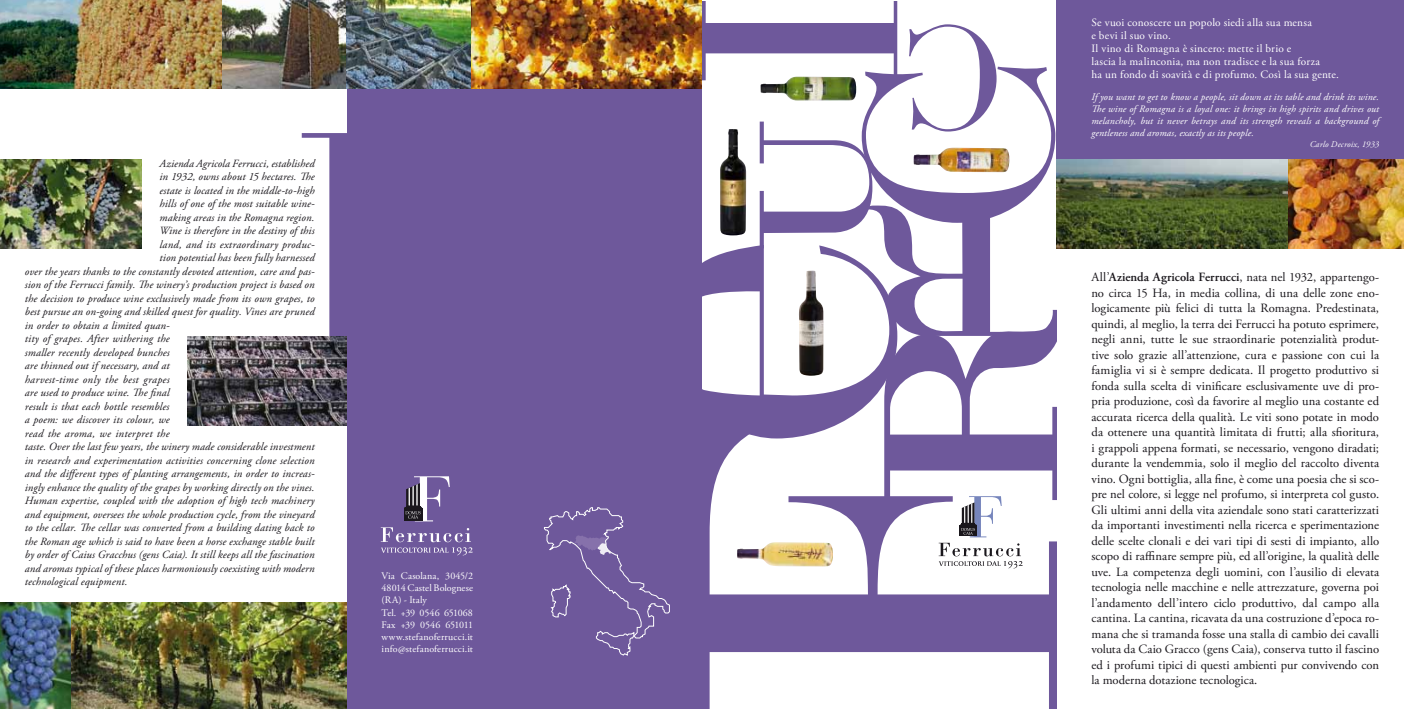
<style>
.page{position:relative;width:1404px;height:709px;background:#fff}
.page>*{position:absolute;margin:0;border:0;box-sizing:border-box;transform-origin:0 0}
.t1{font:12.62px/15.5px "Adobe Garamond Pro";letter-spacing:-.005em;color:#1a171c;text-align:justify}
.t2{font:11.25px/13.1px "Adobe Garamond Pro";letter-spacing:.025em;color:#fff}
.t3{font:italic 11px "Adobe Garamond Pro";letter-spacing:.01em;color:#1a171c}
.t4{font:italic 11px "Adobe Garamond Pro";letter-spacing:.03em;color:#1a171c}
.t5{font:italic 10px/12px "Adobe Garamond Pro";letter-spacing:.015em;color:#fff;text-align:justify}
.t6{font:10px/12px "Adobe Garamond Pro";letter-spacing:.01em;color:#fff}
.t7{font:italic 8.75px "Adobe Garamond Pro";letter-spacing:.02em;color:#fff}
.s1{font-weight:600}
</style>
<div class="page">
<div style="left:1056px;top:0;width:347px;height:167px;background:#6e589b"></div>
<svg style="left:701px;top:537px;width:355px;height:172px"></svg>
<svg style="left:302px;top:133px;width:45px;height:204px"></svg>
<div style="left:347px;top:86px;width:354px;height:623px;background:#6e589b"></div>
<svg style="left:544px;top:507px;width:126px;height:149px"></svg>
<svg style="left:404px;top:476px;width:46px;height:45px"></svg>
<svg style="left:381px;top:527px;width:91px;height:28px"></svg>
<img style="left:1056px;top:159px;width:347px;height:89px">
<img style="left:0;top:0;width:702px;height:89px">
<img style="left:71px;top:602px;width:276px;height:107px">
<img style="left:0;top:159px;width:142px;height:89px">
<img style="left:187px;top:337px;width:160px;height:88px">
<img style="left:0;top:602px;width:71px;height:107px">
<svg style="left:701px;top:1px;width:355px;height:536px"></svg>
<svg style="left:938px;top:543px;width:84px;height:25px"></svg>
<img style="left:913px;top:148px;width:96px;height:24px">
<img style="left:737px;top:542px;width:95px;height:24px">
<img style="left:798px;top:271px;width:25px;height:105px">
<img style="left:719px;top:129px;width:27px;height:106px">
<img style="left:760px;top:77px;width:96px;height:24px">
<p class="t3" style="left:159px;top:156px;width:156px">Azienda Agricola Ferrucci, established</p>
<p class="t3" style="left:159px;top:170px;width:157px">in 1932, owns about 15 hectares. The</p>
<p class="t3" style="left:159px;top:183px;width:157px">estate is located in the middle-to-high</p>
<p class="t3" style="left:159px;top:197px;width:157px">hills of one of the most suitable wine-</p>
<p class="t3" style="left:159px;top:210px;width:156px">making areas in the Romagna region.</p>
<p class="t3" style="left:159px;top:224px;width:157px">Wine is therefore in the destiny of this</p>
<p class="t3" style="left:159px;top:237px;width:157px">land, and its extraordinary produc-</p>
<p class="t3" style="left:159px;top:251px;width:157px">tion potential has been fully harnessed</p>
<p class="t3" style="left:25px;top:264px;width:291px">over the years thanks to the constantly devoted attention, care and pas-</p>
<p class="t3" style="left:25px;top:278px;width:291px">sion of the Ferrucci family. The winery’s production project is based on</p>
<p class="t3" style="left:25px;top:291px;width:291px">the decision to produce wine exclusively made from its own grapes, to</p>
<p class="t3" style="left:25px;top:305px;width:291px">best pursue an on-going and skilled quest for quality. Vines are pruned</p>
<p class="t3" style="left:25px;top:318px;width:146px">in order to obtain a limited quan-</p>
<p class="t3" style="left:25px;top:332px;width:146px">tity of grapes. After withering the</p>
<p class="t3" style="left:25px;top:345px;width:146px">smaller recently developed bunches</p>
<p class="t3" style="left:25px;top:359px;width:146px">are thinned out if necessary, and at</p>
<p class="t4" style="left:25px;top:372px;width:146px">harvest-time only the best grapes</p>
<p class="t3" style="left:25px;top:386px;width:146px">are used to produce wine. The final</p>
<p class="t3" style="left:25px;top:399px;width:146px">result is that each bottle resembles</p>
<p class="t3" style="left:25px;top:413px;width:146px">a poem: we discover its colour, we</p>
<p class="t3" style="left:25px;top:426px;width:146px">read the aroma, we interpret the</p>
<p class="t3" style="left:25px;top:440px;width:291px">taste. Over the last few years, the winery made considerable investment</p>
<p class="t3" style="left:25px;top:453px;width:291px">in research and experimentation activities concerning clone selection</p>
<p class="t3" style="left:25px;top:467px;width:291px">and the different types of planting arrangements, in order to increas-</p>
<p class="t3" style="left:25px;top:480px;width:291px">ingly enhance the quality of the grapes by working directly on the vines.</p>
<p class="t3" style="left:25px;top:494px;width:291px">Human expertise, coupled with the adoption of high tech machinery</p>
<p class="t3" style="left:25px;top:507px;width:291px">and equipment, oversees the whole production cycle, from the vineyard</p>
<p class="t3" style="left:25px;top:521px;width:291px">to the cellar. The cellar was converted from a building dating back to</p>
<p class="t3" style="left:25px;top:534px;width:291px">the Roman age which is said to have been a horse exchange stable built</p>
<p class="t3" style="left:25px;top:548px;width:291px">by order of Caius Gracchus (gens Caia). It still keeps all the fascination</p>
<p class="t3" style="left:25px;top:561px;width:291px">and aromas typical of these places harmoniously coexisting with modern</p>
<p class="t3" style="left:25px;top:575px;width:104px">technological equipment.</p>
<p class="t6" style="left:381px;top:570px;width:93px">Via Casolana, 3045/2<br>48014 Castel Bolognese (RA) - Italy<br>Tel. +39 0546 651068<br>Fax +39 0546 651011 www.stefanoferrucci.it info@stefanoferrucci.it</p>
<p class="t2" style="left:1091px;top:16px;width:249px">Se vuoi conoscere un popolo siedi alla sua mensa<br>e bevi il suo vino.<br>Il vino di Romagna è sincero: mette il brio e<br>lascia la malinconia, ma non tradisce e la sua forza<br>ha un fondo di soavità e di profumo. Così la sua gente.</p>
<p class="t5" style="left:1091px;top:91px;width:289px">If you want to get to know a people, sit down at its table and drink its wine.<br>The wine of Romagna is a loyal one: it brings in high spirits and drives out melancholy, but it never betrays and its strength reveals a background of gentleness and aromas, exactly as its people.</p>
<p class="t7" style="left:1309px;top:139px;width:71px">Carlo Decroix, 1933</p>
<p class="t1" style="left:1091px;top:270px;width:289px">All’<span class="s1">Azienda Agricola Ferrucci</span>, nata nel 1932, appartengo&shy;no circa 15 Ha, in media collina, di una delle zone eno&shy;logicamente più felici di tutta la Romagna. Predestinata, quindi, al meglio, la terra dei Ferrucci ha potuto esprimere, negli anni, tutte le sue straordinarie potenzialità produt&shy;tive solo grazie all’attenzione, cura e passione con cui la famiglia vi si è sempre dedicata. Il progetto produttivo si fonda sulla scelta di vinificare esclusivamente uve di pro&shy;pria produzione, così da favorire al meglio una costante ed accurata ricerca della qualità. Le viti sono potate in modo da ottenere una quantità limitata di frutti; alla sfioritura, i grappoli appena formati, se necessario, vengono diradati; durante la vendemmia, solo il meglio del raccolto diventa vino. Ogni bottiglia, alla fine, è come una poesia che si sco&shy;pre nel colore, si legge nel profumo, si interpreta col gusto.<br>Gli ultimi anni della vita aziendale sono stati caratterizzati da importanti investimenti nella ricerca e sperimentazione delle scelte clonali e dei vari tipi di sesti di impianto, allo scopo di raffinare sempre più, ed all’origine, la qualità delle uve. La competenza degli uomini, con l’ausilio di elevata tecnologia nelle macchine e nelle attrezzature, governa poi l’andamento dell’intero ciclo produttivo, dal campo alla cantina. La cantina, ricavata da una costruzione d’epoca ro&shy;mana che si tramanda fosse una stalla di cambio dei cavalli voluta da Caio Gracco (gens Caia), conserva tutto il fascino ed i profumi tipici di questi ambienti pur convivendo con la moderna dotazione tecnologica.</p>
</div>
